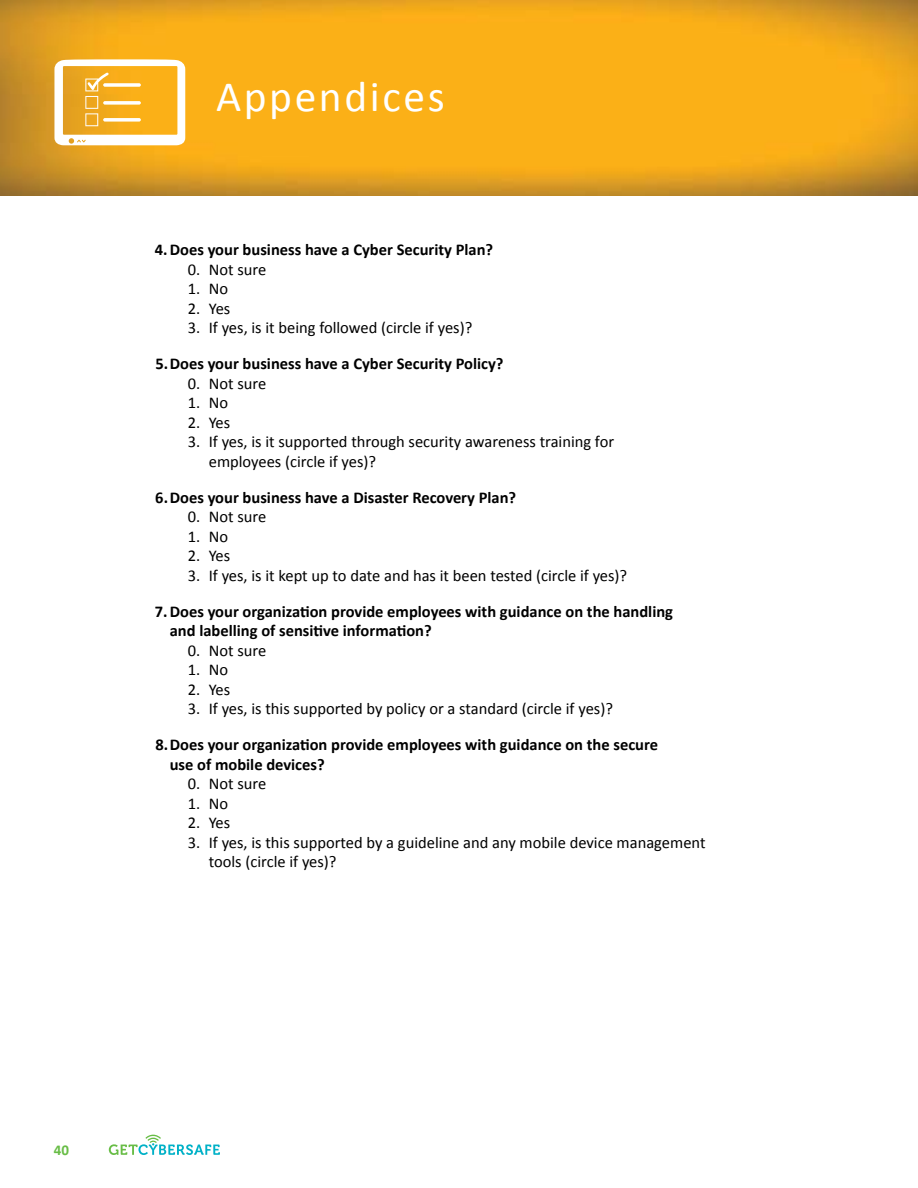
<style>
.page{position:relative;width:918px;height:1188px;background:#fff}
.page>*{position:absolute;margin:0;border:0;box-sizing:border-box;transform-origin:0 0}
.t1{font:43.5px "Calibri";letter-spacing:.06em;color:#fff}
.t2{font:16.5px/19.5px "Calibri";color:#000}
.t3{font:700 16.5px/19.5px "Calibri";color:#000}
.t4{font:700 15px "Calibri";color:#68bd46}
</style>
<div class="page">
<svg style="left:109px;top:1135px;width:111px;height:20px"></svg>
<img style="left:0;top:0;width:918px;height:196px">
<svg style="left:54px;top:59px;width:131px;height:86px"></svg>
<h1 class="t1" style="left:216px;top:69px;width:230px">Appendices</h1>
<p class="t3" style="left:155px;top:240px;width:340px">4.Does your business have a Cyber Security Plan?</p>
<p class="t2" style="left:188px;top:260px;width:80px">0. Not sure</p>
<p class="t2" style="left:188px;top:279px;width:42px">1. No</p>
<p class="t2" style="left:188px;top:299px;width:44px">2. Yes</p>
<p class="t2" style="left:188px;top:318px;width:286px">3. If yes, is it being followed (circle if yes)?</p>
<p class="t3" style="left:155px;top:354px;width:350px">5.Does your business have a Cyber Security Policy?</p>
<p class="t2" style="left:188px;top:374px;width:80px">0. Not sure</p>
<p class="t2" style="left:188px;top:393px;width:42px">1. No</p>
<p class="t2" style="left:188px;top:413px;width:44px">2. Yes</p>
<p class="t2" style="left:209px;top:432px;width:407px;text-indent:-21px">3. If yes, is it supported through security awareness training for employees (circle if yes)?</p>
<p class="t3" style="left:155px;top:488px;width:363px">6.Does your business have a Disaster Recovery Plan?</p>
<p class="t2" style="left:188px;top:507px;width:80px">0. Not sure</p>
<p class="t2" style="left:188px;top:527px;width:42px">1. No</p>
<p class="t2" style="left:188px;top:546px;width:44px">2. Yes</p>
<p class="t2" style="left:188px;top:566px;width:441px">3. If yes, is it kept up to date and has it been tested (circle if yes)?</p>
<p class="t3" style="left:170px;top:602px;width:505px;text-indent:-15px">7.Does your organization provide employees with guidance on the handling and labelling of sensitive information?</p>
<p class="t2" style="left:188px;top:641px;width:80px">0. Not sure</p>
<p class="t2" style="left:188px;top:660px;width:42px">1. No</p>
<p class="t2" style="left:188px;top:680px;width:44px">2. Yes</p>
<p class="t2" style="left:188px;top:699px;width:427px">3. If yes, is this supported by policy or a standard (circle if yes)?</p>
<p class="t3" style="left:170px;top:735px;width:490px;text-indent:-14px">8.Does your organization provide employees with guidance on the secure use of mobile devices?</p>
<p class="t2" style="left:188px;top:774px;width:80px">0. Not sure</p>
<p class="t2" style="left:188px;top:794px;width:42px">1. No</p>
<p class="t2" style="left:188px;top:813px;width:44px">2. Yes</p>
<p class="t2" style="left:209px;top:833px;width:498px;text-indent:-21px">3. If yes, is this supported by a guideline and any mobile device management tools (circle if yes)?</p>
<p class="t4" style="left:54px;top:1140px;width:17px">40</p>
</div>
